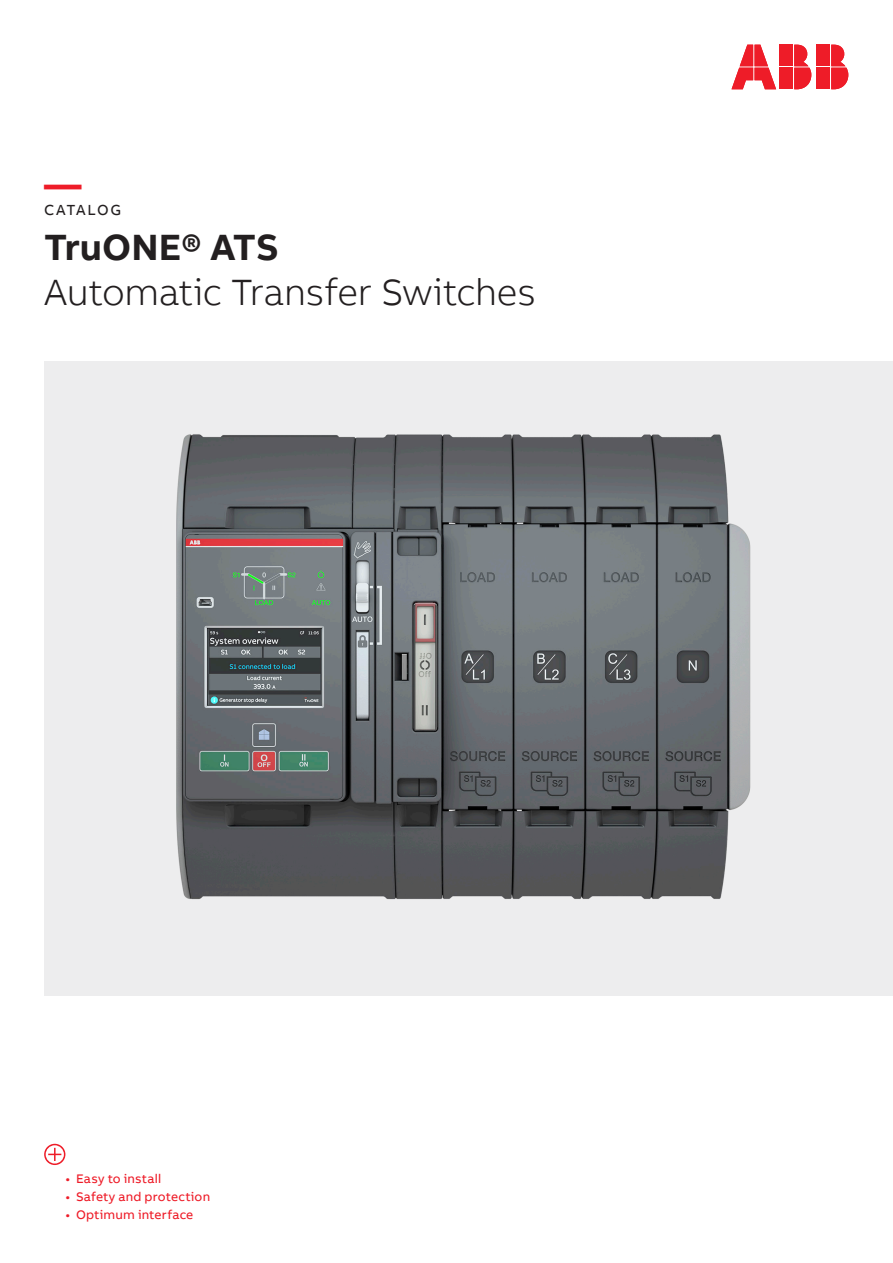
<style>
.page{position:relative;width:893px;height:1263px;background:#fff}
.page>*{position:absolute;margin:0;border:0;box-sizing:border-box;transform-origin:0 0}
.t1{font:300 37.5px "AB Bvoice";letter-spacing:-.01em;color:#231f20}
.t2{font:700 37.5px "AB Bvoice";color:#231f20}
.t3{font:700 37.5px "AB Bvoice";color:#ee1c28}
.t4{font:15px "AB Bvoice";letter-spacing:.1em;color:#231f20}
.t5{font:12.75px "AB Bvoice";letter-spacing:.015em;color:#ee1c28}
</style>
<div class="page">
<div style="left:817px;top:45px;width:13px;height:21px;background:#ee1c28"></div>
<div style="left:817px;top:68px;width:13px;height:21px;background:#ee1c28"></div>
<svg style="left:831px;top:45px;width:17px;height:44px"></svg>
<svg style="left:731px;top:45px;width:45px;height:44px"></svg>
<div style="left:780px;top:45px;width:13px;height:21px;background:#ee1c28"></div>
<div style="left:780px;top:68px;width:13px;height:21px;background:#ee1c28"></div>
<svg style="left:794px;top:45px;width:17px;height:44px"></svg>
<img style="left:44px;top:362px;width:849px;height:634px">
<svg style="left:44px;top:1144px;width:21px;height:21px"></svg>
<h1 class="t3" style="left:44px;top:160px;width:39px">—</h1>
<p class="t4" style="left:44px;top:200px;width:78px">CATALOG</p>
<h1 class="t2" style="left:44px;top:223px;width:236px">TruONE® ATS</h1>
<h1 class="t1" style="left:44px;top:270px;width:493px">Automatic Transfer Switches</h1>
<p class="t5" style="left:65px;top:1171px;width:97px">• Easy to install</p>
<p class="t5" style="left:65px;top:1189px;width:146px">• Safety and protection</p>
<p class="t5" style="left:65px;top:1207px;width:129px">• Optimum interface</p>
</div>
